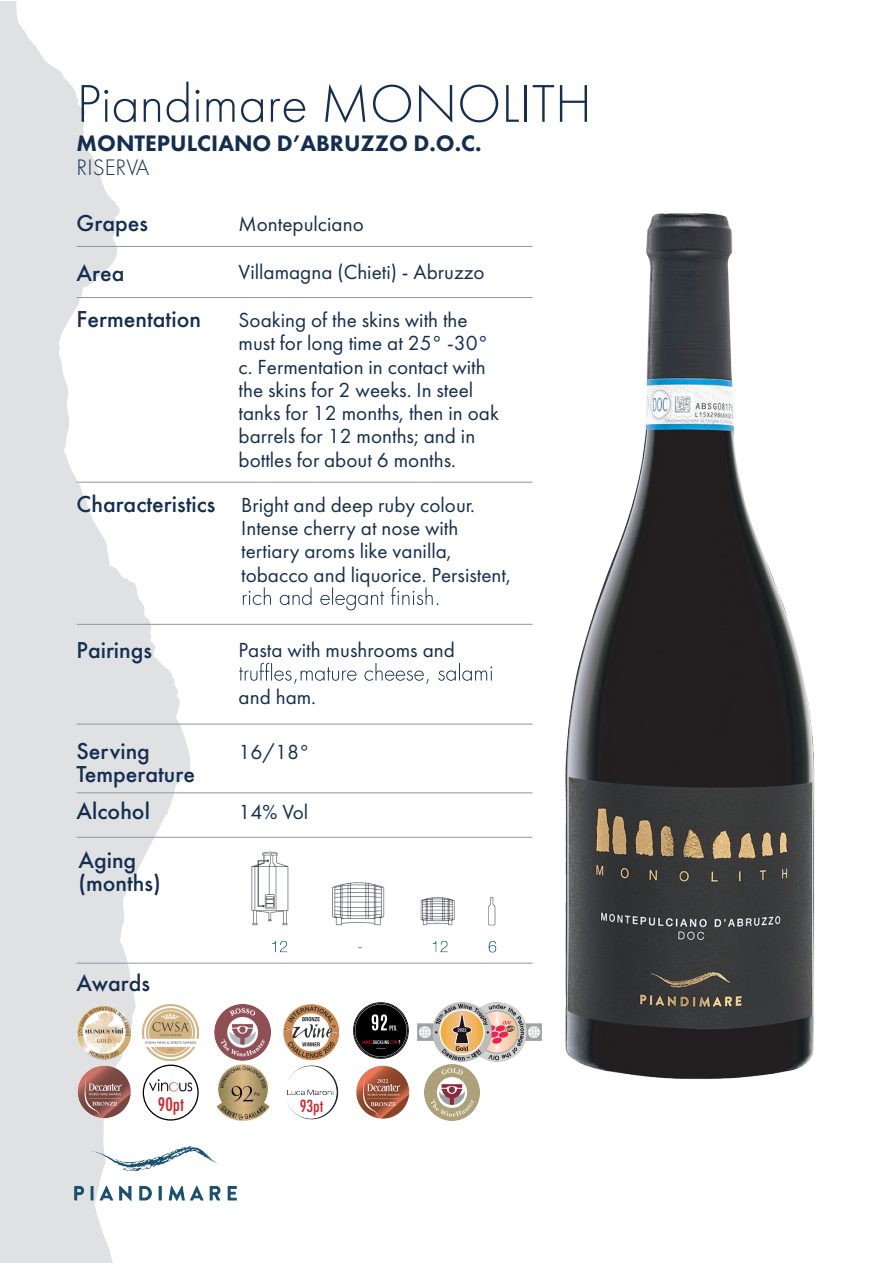
<style>
.page{position:relative;width:893px;height:1263px;background:#fff}
.page>*{position:absolute;margin:0;border:0;box-sizing:border-box;transform-origin:0 0}
.t1{font:300 55.05px "Futura PT";color:#132e50}
.t2{font:800 23.25px "Futura PT";color:#132e50}
.t3{font:300 23.25px "Futura PT";color:#132e50}
.t4{font:21.15px/23.2px "Futura PT";color:#132e50}
.t5{font:500 21.15px/23.2px "Futura";color:#132e50}
.t6{font:500 condensed 18px "Futura";color:#d1232a}
.t7{font:500 condensed 16.2px "Futura";color:#d1232a}
</style>
<div class="page">
<svg style="left:0;top:1px;width:192px;height:1262px;fill:#e0e1e3"></svg>
<img style="left:75px;top:1147px;width:161px;height:53px">
<svg style="left:243px;top:587px;width:195px;height:23px"></svg>
<svg style="left:239px;top:663px;width:253px;height:21px"></svg>
<img style="left:251px;top:851px;width:246px;height:102px">
<img style="left:523px;top:213px;width:292px;height:866px">
<hr style="left:77px;top:246px;width:455px;height:1px;background:#9295a3">
<hr style="left:77px;top:297px;width:455px;height:1px;background:#9295a3">
<hr style="left:77px;top:482px;width:455px;height:1px;background:#9295a3">
<hr style="left:77px;top:624px;width:455px;height:1px;background:#9295a3">
<hr style="left:77px;top:724px;width:455px;height:1px;background:#9295a3">
<hr style="left:77px;top:792px;width:455px;height:1px;background:#9295a3">
<hr style="left:77px;top:837px;width:455px;height:1px;background:#9295a3">
<hr style="left:77px;top:963px;width:455px;height:1px;background:#9295a3">
<img style="left:214px;top:1004px;width:56px;height:56px">
<img style="left:76px;top:1004px;width:56px;height:56px">
<img style="left:143px;top:1004px;width:56px;height:56px">
<img style="left:76px;top:1064px;width:56px;height:56px">
<img style="left:287px;top:1065px;width:52px;height:55px">
<img style="left:216px;top:1064px;width:54px;height:56px">
<img style="left:146px;top:1074px;width:49px;height:24px">
<div style="left:143px;top:1064px;width:56px;height:56px;border:1px solid #000;border-radius:50%"></div>
<img style="left:283px;top:1004px;width:56px;height:56px;border-radius:28px">
<img style="left:356px;top:1065px;width:54px;height:54px">
<img style="left:418px;top:1003px;width:123px;height:58px">
<img style="left:354px;top:1003px;width:55px;height:55px">
<img style="left:424px;top:1065px;width:55px;height:55px">
<h1 class="t1" style="left:77px;top:72px;width:517px">Piandimare MONOLITH</h1>
<p class="t2" style="left:77px;top:129px;width:407px">MONTEPULCIANO D’ABRUZZO D.O.C.</p>
<p class="t3" style="left:77px;top:154px;width:74px">RISERVA</p>
<p class="t5" style="left:77px;top:211px;width:73px">Grapes</p>
<p class="t5" style="left:77px;top:249px;width:126px;line-height:46.3px">Area<br>Fermentation</p>
<p class="t4" style="left:239px;top:212px;width:127px">Montepulciano</p>
<p class="t4" style="left:239px;top:260px;width:247px">Villamagna (Chieti) - Abruzzo</p>
<p class="t4" style="left:239px;top:308px;width:262px">Soaking of the skins with the must for long time at 25° -30° c. Fermentation in contact with the skins for 2 weeks. In steel tanks for 12 months, then in oak barrels for 12 months; and in bottles for about 6 months.</p>
<p class="t4" style="left:241px;top:493px;width:271px">Bright and deep ruby colour.<br>Intense cherry at nose with tertiary aroms like vanilla, tobacco and liquorice. Persistent,</p>
<p class="t5" style="left:77px;top:492px;width:140px">Characteristics</p>
<p class="t5" style="left:77px;top:639px;width:77px">Pairings</p>
<p class="t5" style="left:77px;top:739px;width:120px">Serving<br>Temperature</p>
<p class="t5" style="left:77px;top:799px;width:75px">Alcohol</p>
<p class="t5" style="left:78px;top:848px;width:84px">Aging (months)</p>
<p class="t5" style="left:77px;top:971px;width:75px">Awards</p>
<p class="t4" style="left:239px;top:627px;width:218px;line-height:46.5px">Pasta with mushrooms and and ham.</p>
<p class="t4" style="left:239px;top:740px;width:73px">16/18°</p>
<p class="t4" style="left:239px;top:800px;width:71px">14% Vol</p>
<p class="t6" style="left:158px;top:1093px;width:28px">90pt</p>
<p class="t7" style="left:300px;top:1095px;width:25px">93pt</p>
</div>
